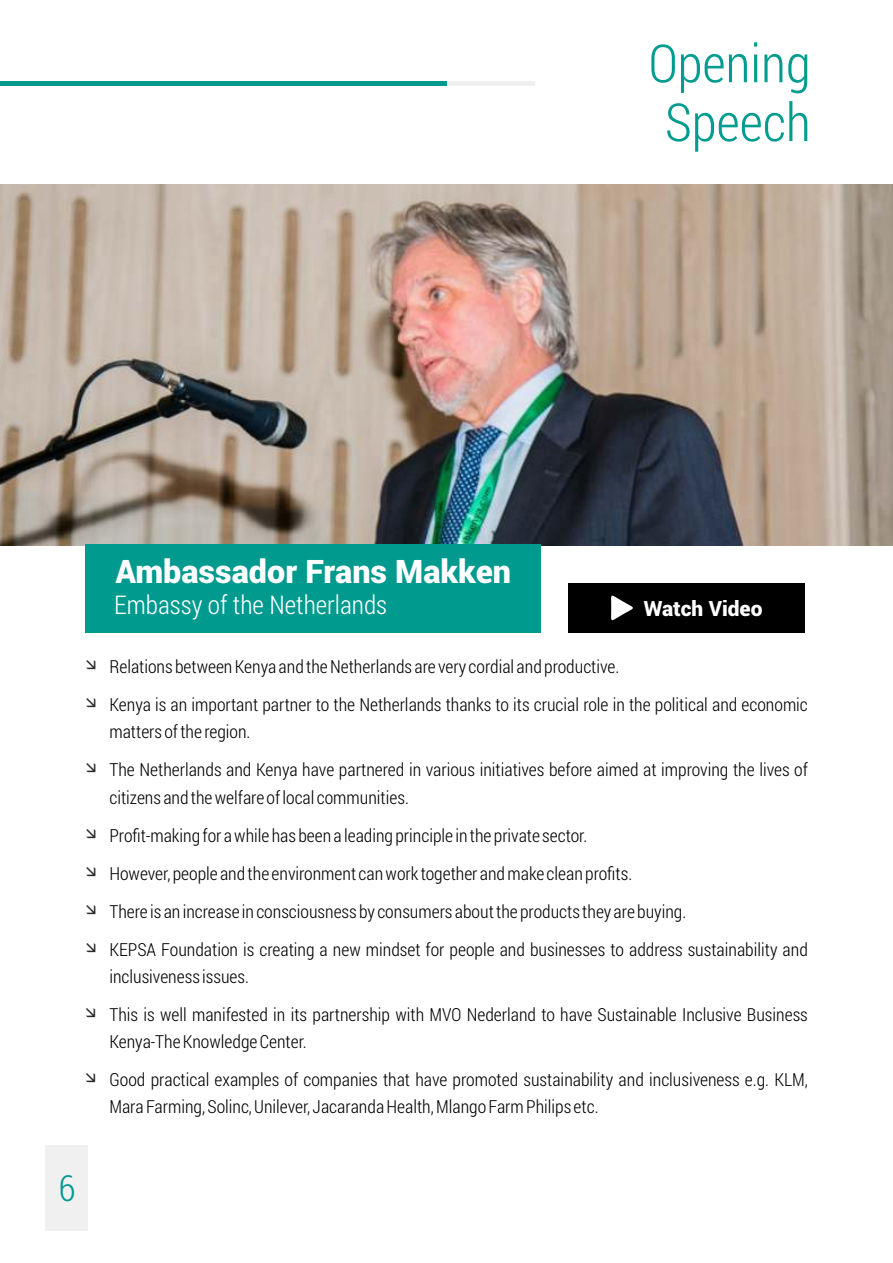
<style>
.page{position:relative;width:893px;height:1263px;background:#fff}
.page>*{position:absolute;margin:0;border:0;box-sizing:border-box;transform-origin:0 0}
.t1{font:300 52.5px/58.8px "Roboto Condensed";color:#009c90;text-align:center}
.t2{font:300 36px "Roboto Condensed";color:#00998e}
.t3{font:900 32.4px "Roboto";color:#fff}
.t4{font:300 25.8px "Roboto Condensed";color:#fff}
.t5{font:900 21px "Roboto";color:#fff}
.t6{font:300 18px/38px "Roboto Condensed";color:#000}
</style>
<div class="page">
<div style="left:0;top:81px;width:535px;height:5px;background:#f0f0f0"></div>
<div style="left:0;top:81px;width:446px;height:5px;background:#00998e"></div>
<div style="left:45px;top:1146px;width:43px;height:85px;background:#f0f0f0"></div>
<img style="left:0;top:184px;width:893px;height:361px">
<div style="left:85px;top:544px;width:455px;height:89px;background:#009a8f"></div>
<div style="left:568px;top:583px;width:237px;height:50px;background:#000"></div>
<svg style="left:611px;top:595px;width:22px;height:26px"></svg>
<h1 class="t1" style="left:649px;top:32px;width:163px">Opening<br>Speech</h1>
<h2 class="t2" style="left:58px;top:1163px;width:18px">6</h2>
<h3 class="t3" style="left:116px;top:549px;width:397px">Ambassador Frans Makken</h3>
<h3 class="t4" style="left:114px;top:586px;width:274px">Embassy of the Netherlands</h3>
<p class="t5" style="left:644px;top:594px;width:120px">Watch Video</p>
<p class="t6" style="left:109px;top:647px;width:700px">Relations between Kenya and the Netherlands are very cordial and productive.<br>Kenya is an important partner to the Netherlands thanks to its crucial role in the political and economic</p>
<p class="t6" style="left:109px;top:712px;width:700px">matters of the region.<br>The Netherlands and Kenya have partnered in various initiatives before aimed at improving the lives of</p>
<p class="t6" style="left:109px;top:778px;width:700px">citizens and the welfare of local communities.<br>Profit-making for a while has been a leading principle in the private sector.<br>However, people and the environment can work together and make clean profits.<br>There is an increase in consciousness by consumers about the products they are buying.<br>KEPSA Foundation is creating a new mindset for people and businesses to address sustainability and</p>
<p class="t6" style="left:109px;top:957px;width:700px">inclusiveness issues.<br>This is well manifested in its partnership with MVO Nederland to have Sustainable Inclusive Business</p>
<p class="t6" style="left:109px;top:1022px;width:700px">Kenya-The Knowledge Center.<br>Good practical examples of companies that have promoted sustainability and inclusiveness e.g. KLM,</p>
<p class="t6" style="left:109px;top:1087px;width:491px">Mara Farming, Solinc, Unilever, Jacaranda Health, Mlango Farm Philips etc.</p>
</div>
